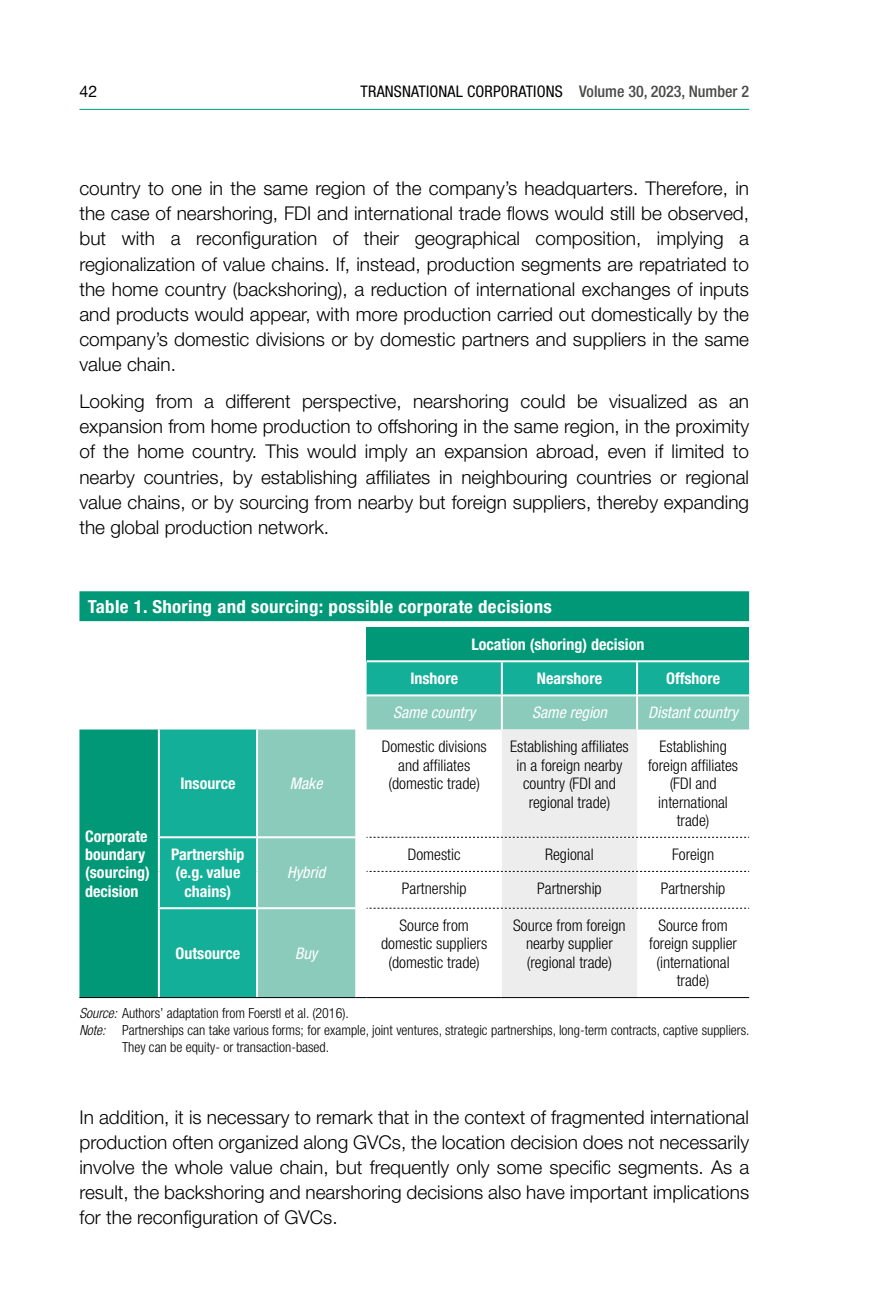
<style>
.page{position:relative;width:874px;height:1299px;background:#fff}
.page>*{position:absolute;margin:0;border:0;box-sizing:border-box;transform-origin:0 0}
.t1{font:300 19px/25.2px "Helvetica Neue LT Std";color:#000;text-align:justify}
.t2{font:700 condensed 18px "Helvetica Neue LT Std";letter-spacing:.015em;color:#fff;scale:1.05 1}
.t3{font:300 condensed 16px/18.4px "Helvetica Neue LT Std";color:#000;text-align:center}
.t4{font:700 condensed 16px/18.4px "Helvetica Neue LT Std";color:#fff}
.t5{font:italic condensed 16px "Helvetica Neue LT Std";color:#fff}
.t6{font:condensed 16px "Helvetica Neue LT Std";letter-spacing:.01em;color:#000}
.t7{font:16px "Helvetica Neue LT Std";color:#000}
.t8{font:300 condensed 14px "Helvetica Neue LT Std";color:#000}
.s1{font-weight:500;color:#4a4a49}
.s2{font-style:italic}
</style>
<div class="page">
<hr style="left:79px;top:109px;width:669px;height:1px;background:#009877">
<svg style="left:79px;top:591px;width:669px;height:406px;fill:#009877"></svg>
<div style="left:366px;top:627px;width:382px;height:34px;background:#009877"></div>
<svg style="left:159px;top:661px;width:589px;height:336px;fill:#14af98"></svg>
<svg style="left:257px;top:695px;width:491px;height:302px;fill:#8acbbb"></svg>
<hr style="left:158px;top:836px;width:99px;height:2px;background:#fff">
<hr style="left:257px;top:836px;width:98px;height:2px;background:#fff">
<hr style="left:158px;top:907px;width:99px;height:2px;background:#fff">
<hr style="left:257px;top:907px;width:98px;height:2px;background:#fff">
<hr style="left:158px;top:729px;width:2px;height:107px;background:#fff">
<hr style="left:256px;top:729px;width:2px;height:107px;background:#fff">
<hr style="left:158px;top:838px;width:2px;height:33px;background:#fff">
<hr style="left:256px;top:838px;width:2px;height:33px;background:#fff">
<hr style="left:158px;top:871px;width:2px;height:36px;background:#fff">
<hr style="left:256px;top:871px;width:2px;height:36px;background:#fff">
<hr style="left:158px;top:909px;width:2px;height:88px;background:#fff">
<hr style="left:256px;top:909px;width:2px;height:88px;background:#fff">
<hr style="left:79px;top:997px;width:80px;height:1px;background:#000">
<hr style="left:159px;top:997px;width:98px;height:1px;background:#000">
<hr style="left:257px;top:997px;width:98px;height:1px;background:#000">
<svg style="left:355px;top:729px;width:393px;height:269px"></svg>
<hr style="left:366px;top:997px;width:135px;height:1px;background:#000">
<hr style="left:366px;top:660px;width:135px;height:2px;background:#fff">
<hr style="left:501px;top:660px;width:135px;height:2px;background:#fff">
<hr style="left:636px;top:660px;width:112px;height:2px;background:#fff">
<hr style="left:366px;top:694px;width:135px;height:2px;background:#fff">
<hr style="left:501px;top:694px;width:135px;height:2px;background:#fff">
<hr style="left:636px;top:694px;width:112px;height:2px;background:#fff">
<hr style="left:500px;top:662px;width:2px;height:32px;background:#fff">
<hr style="left:635px;top:662px;width:2px;height:32px;background:#fff">
<hr style="left:500px;top:696px;width:2px;height:33px;background:#fff">
<hr style="left:635px;top:696px;width:2px;height:33px;background:#fff">
<p class="t7" style="left:79px;top:81px;width:19px">42</p>
<p class="t6" style="left:360px;top:82px;width:390px">TRANSNATIONAL CORPORATIONS <span class="s1">Volume 30, 2023, Number 2</span></p>
<p class="t1" style="left:79px;top:175px;width:671px">country to one in the same region of the company’s headquarters. Therefore, in the case of nearshoring, FDI and international trade flows would still be observed, but with a reconfiguration of their geographical composition, implying a regionalization of value chains. If, instead, production segments are repatriated to the home country (backshoring), a reduction of international exchanges of inputs and products would appear, with more production carried out domestically by the company’s domestic divisions or by domestic partners and suppliers in the same value chain.</p>
<p class="t1" style="left:79px;top:388px;width:671px">Looking from a different perspective, nearshoring could be visualized as an expansion from home production to offshoring in the same region, in the proximity of the home country. This would imply an expansion abroad, even if limited to nearby countries, by establishing affiliates in neighbouring countries or regional value chains, or by sourcing from nearby but foreign suppliers, thereby expanding the global production network.</p>
<p class="t2" style="left:88px;top:595px;width:443px">Table 1. Shoring and sourcing: possible corporate decisions</p>
<p class="t4" style="left:471px;top:635px;width:174px">Location (shoring) decision</p>
<p class="t4" style="left:410px;top:669px;width:49px">Inshore</p>
<p class="t4" style="left:536px;top:669px;width:67px">Nearshore</p>
<p class="t4" style="left:665px;top:669px;width:55px">Offshore</p>
<p class="t5" style="left:393px;top:703px;width:83px">Same country</p>
<p class="t5" style="left:532px;top:703px;width:76px">Same region</p>
<p class="t5" style="left:648px;top:703px;width:91px">Distant country</p>
<p class="t4" style="left:85px;top:826px;width:66px">Corporate boundary (sourcing) decision</p>
<p class="t4" style="left:180px;top:774px;width:57px">Insource</p>
<p class="t5" style="left:290px;top:774px;width:34px">Make</p>
<p class="t4" style="left:171px;top:845px;width:75px;text-align:center">Partnership (e.g. value chains)</p>
<p class="t5" style="left:287px;top:863px;width:39px">Hybrid</p>
<p class="t4" style="left:175px;top:943px;width:66px">Outsource</p>
<p class="t5" style="left:295px;top:943px;width:24px">Buy</p>
<p class="t3" style="left:381px;top:737px;width:106px">Domestic divisions and affiliates (domestic trade)</p>
<p class="t3" style="left:510px;top:737px;width:120px">Establishing affiliates in a foreign nearby country (FDI and regional trade)</p>
<p class="t3" style="left:647px;top:737px;width:92px">Establishing foreign affiliates (FDI and international trade)</p>
<p class="t3" style="left:407px;top:845px;width:54px">Domestic</p>
<p class="t3" style="left:545px;top:845px;width:50px">Regional</p>
<p class="t3" style="left:671px;top:845px;width:44px">Foreign</p>
<p class="t3" style="left:401px;top:879px;width:66px">Partnership</p>
<p class="t3" style="left:537px;top:879px;width:66px">Partnership</p>
<p class="t3" style="left:660px;top:879px;width:66px">Partnership</p>
<p class="t3" style="left:381px;top:916px;width:107px">Source from domestic suppliers (domestic trade)</p>
<p class="t3" style="left:513px;top:916px;width:114px">Source from foreign nearby supplier (regional trade)</p>
<p class="t3" style="left:649px;top:916px;width:89px">Source from foreign supplier (international trade)</p>
<p class="t8" style="left:79px;top:1005px;width:271px"><span class="s2">Source:</span> Authors’ adaptation from Foerstl et al. (2016).</p>
<p class="t8" style="left:79px;top:1022px;width:671px"><span class="s2">Note:</span> Partnerships can take various forms; for example, joint ventures, strategic partnerships, long-term contracts, captive suppliers.</p>
<p class="t8" style="left:122px;top:1039px;width:208px">They can be equity- or transaction-based.</p>
<p class="t1" style="left:79px;top:1103px;width:671px">In addition, it is necessary to remark that in the context of fragmented international production often organized along GVCs, the location decision does not necessarily involve the whole value chain, but frequently only some specific segments. As a result, the backshoring and nearshoring decisions also have important implications for the reconfiguration of GVCs.</p>
</div>
